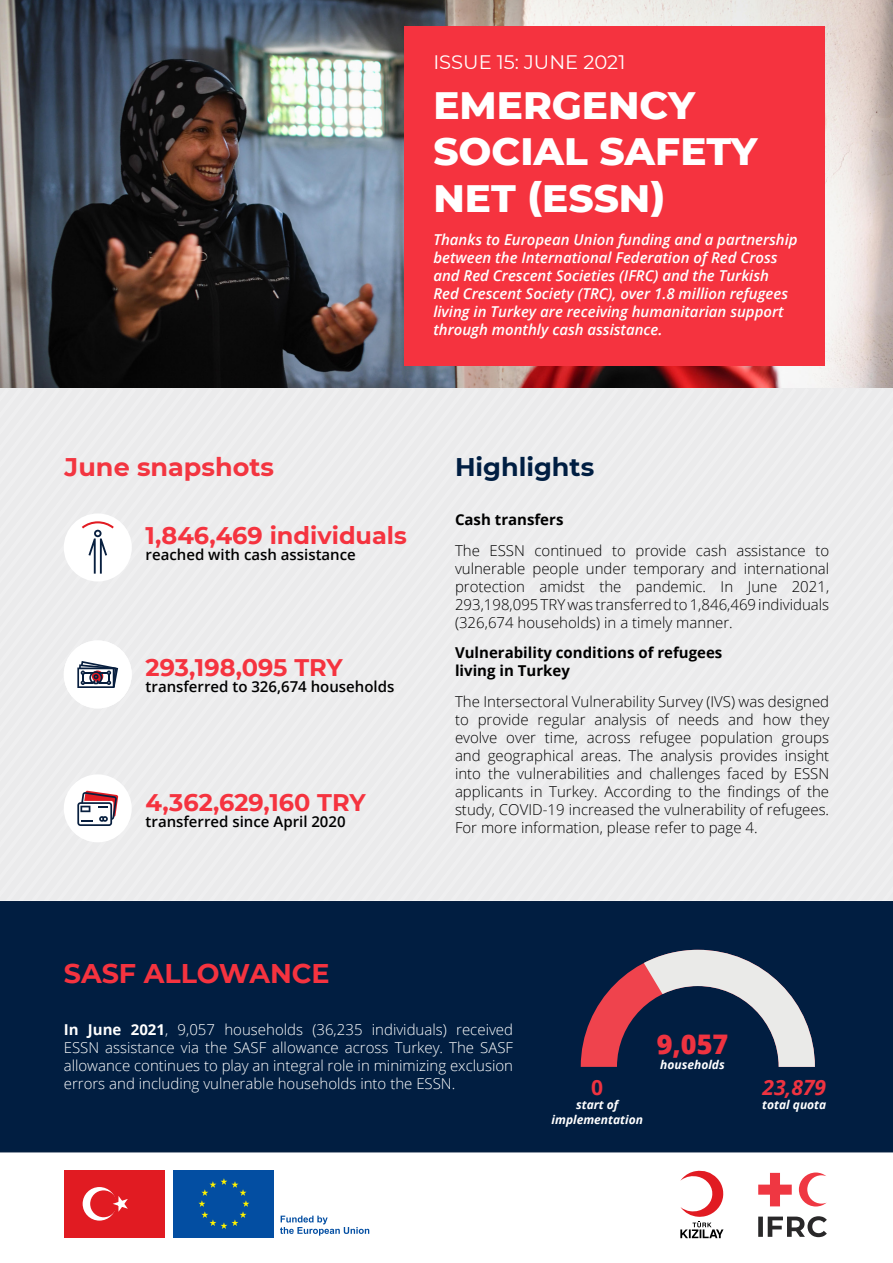
<style>
.page{position:relative;width:893px;height:1263px;background:#fff}
.page>*{position:absolute;margin:0;border:0;box-sizing:border-box;transform-origin:0 0}
.t1{font:800 39px/46.5px "Montserrat";color:#fff}
.t2{font:700 27px "Montserrat";color:#f5333f}
.t3{font:800 27px "Open Sans";color:#ef3340}
.t4{font:700 25.5px "Montserrat";color:#f33540}
.t5{font:700 25.5px "Montserrat";color:#001e42}
.t6{font:700 24px "Montserrat";color:#f5333f}
.t7{font:italic 700 21px "Open Sans";color:#ef3340}
.t8{font:700 21px "Open Sans";color:#ef3340}
.t9{font:19.5px "Montserrat";color:#fff}
.t10{font:300 15px/18px "Open Sans";color:#000}
.t11{font:italic 600 15px/18px "Open Sans";color:#fff}
.t12{font:300 15px/18px "Open Sans";color:#fff;text-align:justify}
.t13{font:600 15px "Open Sans";color:#000}
.t14{font:700 15px/18px "Open Sans";color:#000}
.t15{font:700 15px "Open Sans";color:#fff}
.t16{font:italic 700 12px/14.4px "Open Sans";color:#fff;text-align:center}
.s1{font-weight:300}
</style>
<div class="page">
<img style="left:0;top:0;width:893px;height:388px">
<div style="left:0;top:901px;width:893px;height:251px;background:#011e41"></div>
<div style="left:118px;top:388px;width:382px;height:512px;background:#ebebec"></div>
<div style="left:500px;top:388px;width:393px;height:512px;background:#ebebec"></div>
<div style="left:404px;top:26px;width:420px;height:339px;background:#f5333f"></div>
<div style="left:64px;top:640px;width:68px;height:68px;background:#fff;border-radius:50%"></div>
<div style="left:64px;top:774px;width:68px;height:68px;background:#fff;border-radius:50%"></div>
<div style="left:64px;top:513px;width:68px;height:68px;background:#fff;border-radius:50%"></div>
<svg style="left:0;top:388px;width:118px;height:512px"></svg>
<div style="left:64px;top:1170px;width:100px;height:67px;background:#e11b22"></div>
<div style="left:83px;top:1187px;width:33px;height:33px;background:#fff;border-radius:50%"></div>
<div style="left:90px;top:1190px;width:27px;height:27px;background:#e11b22;border-radius:50%"></div>
<svg style="left:113px;top:1196px;width:15px;height:16px"></svg>
<div style="left:174px;top:1170px;width:100px;height:67px;background:#034ea2"></div>
<svg style="left:198px;top:1178px;width:51px;height:51px"></svg>
<svg style="left:280px;top:1215px;width:89px;height:21px"></svg>
<svg style="left:758px;top:1173px;width:34px;height:33px"></svg>
<svg style="left:799px;top:1172px;width:28px;height:34px"></svg>
<svg style="left:758px;top:1216px;width:69px;height:21px"></svg>
<svg style="left:680px;top:1170px;width:43px;height:68px"></svg>
<svg style="left:581px;top:950px;width:234px;height:117px;background:#62596f"></svg>
<h3 class="t9" style="left:433px;top:49px;width:193px">ISSUE 15: JUNE 2021</h3>
<h1 class="t1" style="left:433px;top:80px;width:326px">EMERGENCY<br>SOCIAL SAFETY<br>NET (ESSN(</h1>
<p class="t11" style="left:433px;top:231px;width:366px">Thanks to European Union funding and a partnership between the International Federation of Red Cross and Red Crescent Societies (IFRC) and the Turkish Red Crescent Society (TRC ,) over 1.8 million refugees living in Turkey are receiving humanitarian support through monthly cash assistance.</p>
<h3 class="t4" style="left:65px;top:448px;width:211px">June snapshots</h3>
<h3 class="t6" style="left:146px;top:518px;width:263px">1,846,469 individuals</h3>
<p class="t13" style="left:146px;top:544px;width:212px">reached with cash assistance</p>
<h3 class="t6" style="left:146px;top:650px;width:199px">293,198,095 TRY</h3>
<p class="t13" style="left:146px;top:677px;width:250px">transferred to 326,674 households</p>
<h3 class="t6" style="left:146px;top:785px;width:221px">4,362,629,160 TRY</h3>
<p class="t13" style="left:146px;top:812px;width:202px">transferred since April 2020</p>
<h3 class="t5" style="left:455px;top:448px;width:141px">Highlights</h3>
<p class="t14" style="left:455px;top:510px;width:110px">Cash transfers</p>
<p class="t10" style="left:455px;top:541px;width:26px">The</p>
<p class="t10" style="left:489px;top:541px;width:37px">ESSN</p>
<p class="t10" style="left:534px;top:541px;width:70px">continued</p>
<p class="t10" style="left:612px;top:541px;width:15px">to</p>
<p class="t10" style="left:635px;top:541px;width:52px">provide</p>
<p class="t10" style="left:696px;top:541px;width:32px">cash</p>
<p class="t10" style="left:736px;top:541px;width:71px">assistance</p>
<p class="t10" style="left:815px;top:541px;width:15px">to</p>
<p class="t10" style="left:455px;top:559px;width:72px">vulnerable</p>
<p class="t10" style="left:532px;top:559px;width:48px">people</p>
<p class="t10" style="left:586px;top:559px;width:42px">under</p>
<p class="t10" style="left:711px;top:559px;width:27px">and</p>
<p class="t10" style="left:633px;top:559px;width:72px">temporary</p>
<p class="t10" style="left:744px;top:559px;width:87px">international</p>
<p class="t10" style="left:539px;top:577px;width:47px">amidst</p>
<p class="t10" style="left:599px;top:577px;width:24px">the</p>
<p class="t10" style="left:636px;top:577px;width:72px">pandemic.</p>
<p class="t10" style="left:455px;top:577px;width:376px">protection<br>293,198,095TRYwastransferredto1,846,469individuals (326,674 households) in a timely manner.</p>
<p class="t14" style="left:455px;top:644px;width:269px">Vulnerability conditions of refugees living in Turkey</p>
<p class="t10" style="left:455px;top:692px;width:376px;text-align:right">The Intersectoral Vulnerability Survey (IVS) was designed they</p>
<p class="t10" style="left:792px;top:577px;width:39px">2021,</p>
<p class="t10" style="left:721px;top:577px;width:14px">In</p>
<p class="t10" style="left:748px;top:577px;width:31px">June</p>
<p class="t10" style="left:656px;top:710px;width:15px">of</p>
<p class="t10" style="left:478px;top:710px;width:52px">provide</p>
<p class="t10" style="left:538px;top:710px;width:49px">regular</p>
<p class="t10" style="left:594px;top:710px;width:54px">analysis</p>
<p class="t10" style="left:678px;top:710px;width:43px">needs</p>
<p class="t10" style="left:728px;top:710px;width:27px">and</p>
<p class="t10" style="left:763px;top:710px;width:30px">how</p>
<p class="t10" style="left:455px;top:710px;width:15px">to</p>
<p class="t10" style="left:455px;top:728px;width:44px">evolve</p>
<p class="t10" style="left:506px;top:728px;width:31px">over</p>
<p class="t10" style="left:545px;top:728px;width:35px">time,</p>
<p class="t10" style="left:587px;top:728px;width:45px">across</p>
<p class="t10" style="left:640px;top:728px;width:53px">refugee</p>
<p class="t10" style="left:700px;top:728px;width:74px">population</p>
<p class="t10" style="left:782px;top:728px;width:49px">groups</p>
<p class="t10" style="left:455px;top:746px;width:27px">and</p>
<p class="t10" style="left:488px;top:746px;width:88px">geographical</p>
<p class="t10" style="left:581px;top:746px;width:42px">areas.</p>
<p class="t10" style="left:628px;top:746px;width:26px">The</p>
<p class="t10" style="left:660px;top:746px;width:54px">analysis</p>
<p class="t10" style="left:720px;top:746px;width:59px">provides</p>
<p class="t10" style="left:785px;top:746px;width:46px">insight</p>
<p class="t10" style="left:455px;top:764px;width:28px">into</p>
<p class="t10" style="left:488px;top:764px;width:24px">the</p>
<p class="t10" style="left:517px;top:764px;width:94px">vulnerabilities</p>
<p class="t10" style="left:617px;top:764px;width:27px">and</p>
<p class="t10" style="left:727px;top:764px;width:38px">faced</p>
<p class="t10" style="left:649px;top:764px;width:72px">challenges</p>
<p class="t10" style="left:771px;top:764px;width:17px">by</p>
<p class="t10" style="left:794px;top:764px;width:37px">ESSN</p>
<p class="t10" style="left:678px;top:782px;width:153px">to the findings of the</p>
<p class="t10" style="left:455px;top:782px;width:376px">applicants in Turkey. According<br>study, COVID-19 increased the vulnerability of refugees.<br>For more information, please refer to page 4.</p>
<h2 class="t2" style="left:64px;top:954px;width:267px">SASF ALLOWANCE</h2>
<p class="t12" style="left:224px;top:1020px;width:80px">households</p>
<p class="t12" style="left:372px;top:1020px;width:77px">individuals)</p>
<p class="t12" style="left:456px;top:1020px;width:58px">received</p>
<p class="t15" style="left:131px;top:1018px;width:39px">2021<span class="s1">,</span></p>
<p class="t12" style="left:178px;top:1020px;width:39px">9,057</p>
<p class="t12" style="left:312px;top:1020px;width:52px">(36,235</p>
<p class="t15" style="left:64px;top:1018px;width:16px">In</p>
<p class="t12" style="left:64px;top:1038px;width:451px">ESSN assistance via the SASF allowance across Turkey. The SASF allowance continues to play an integral role in minimizing exclusion errors and including vulnerable households into the ESSN.</p>
<p class="t15" style="left:88px;top:1018px;width:35px">June</p>
<h3 class="t8" style="left:591px;top:1072px;width:13px">0</h3>
<p class="t16" style="left:552px;top:1097px;width:93px">start of implementation</p>
<h2 class="t3" style="left:657px;top:1024px;width:73px">9,057</h2>
<p class="t16" style="left:660px;top:1057px;width:66px">households</p>
<h3 class="t7" style="left:762px;top:1072px;width:65px">23,879</h3>
<p class="t16" style="left:762px;top:1097px;width:66px">total quota</p>
</div>
